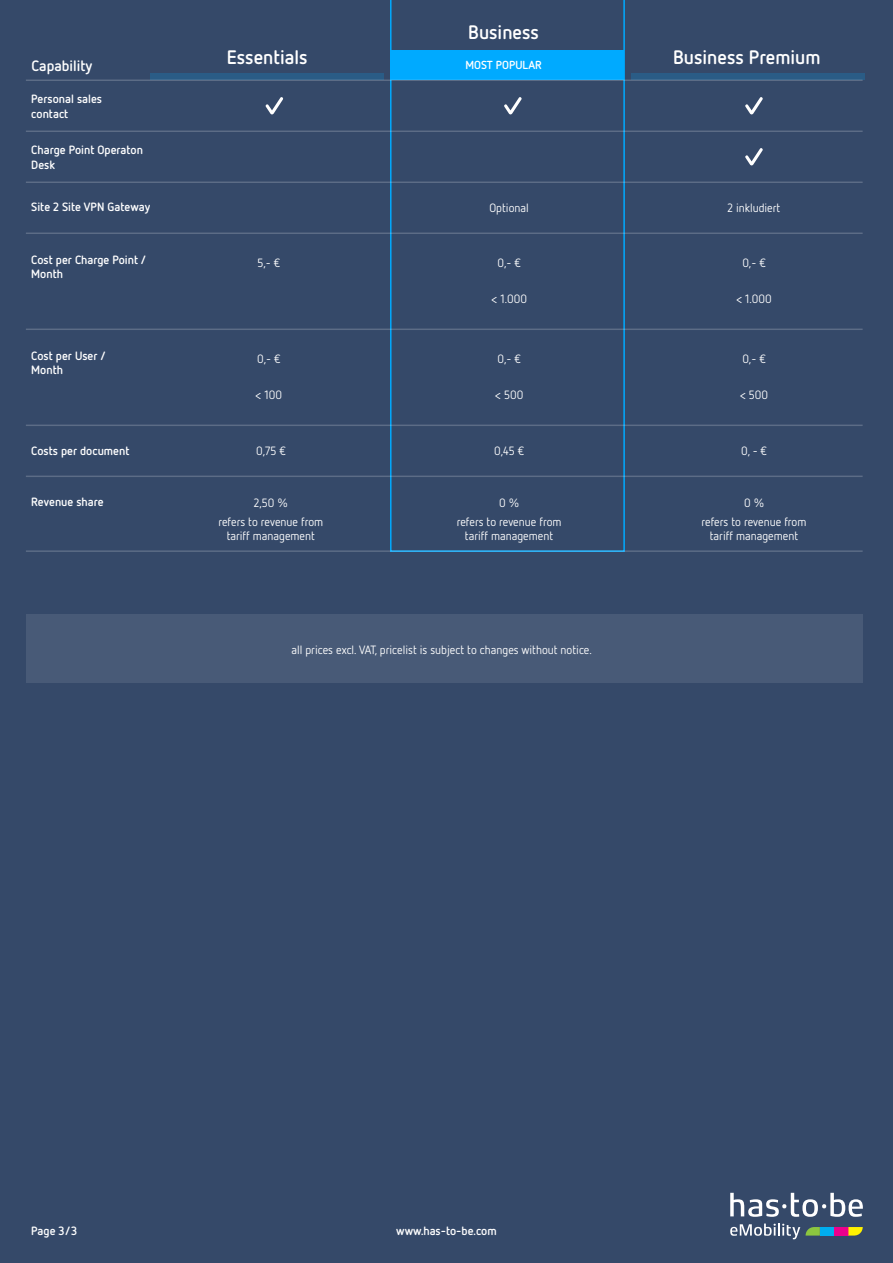
<style>
.page{position:relative;width:893px;height:1263px;background:#354969}
.page>*{position:absolute;margin:0;border:0;box-sizing:border-box;transform-origin:0 0}
.t1{font:700 19.5px "Netto OT";color:#fff}
.t2{font:700 15px "Netto OT";color:#fff}
.t3{font:12px/14.4px "Netto OT";color:#fff;text-align:center}
.t4{font:700 12px/14.4px "Netto OT";color:#fff}
.t5{font:700 11.7px "Netto OT";color:#fff}
</style>
<div class="page">
<svg style="left:390px;top:0;width:235px;height:550px"></svg>
<div style="left:631px;top:74px;width:233px;height:6px;background:#2a5c86"></div>
<div style="left:391px;top:50px;width:233px;height:30px;background:#0af"></div>
<div style="left:151px;top:74px;width:233px;height:6px;background:#2a5c86"></div>
<hr style="left:26px;top:80px;width:837px;height:1px;background:#fff">
<hr style="left:26px;top:131px;width:837px;height:1px;background:#fff">
<hr style="left:26px;top:182px;width:837px;height:1px;background:#fff">
<hr style="left:26px;top:233px;width:837px;height:1px;background:#fff">
<hr style="left:26px;top:425px;width:837px;height:1px;background:#fff">
<hr style="left:26px;top:476px;width:837px;height:1px;background:#fff">
<hr style="left:26px;top:550px;width:837px;height:2px;background:#fff">
<hr style="left:26px;top:329px;width:837px;height:1px;background:#fff">
<svg style="left:504px;top:97px;width:18px;height:17px"></svg>
<svg style="left:745px;top:97px;width:18px;height:17px"></svg>
<svg style="left:745px;top:148px;width:18px;height:17px"></svg>
<svg style="left:266px;top:97px;width:17px;height:17px"></svg>
<svg style="left:730px;top:1193px;width:133px;height:24px"></svg>
<div style="left:820px;top:1227px;width:14px;height:8px;background:#00aeef"></div>
<div style="left:834px;top:1227px;width:14px;height:8px;background:#ec008c"></div>
<svg style="left:730px;top:1223px;width:90px;height:16px"></svg>
<svg style="left:848px;top:1227px;width:15px;height:9px"></svg>
<div style="left:26px;top:614px;width:837px;height:69px;background:#485a77"></div>
<p class="t2" style="left:32px;top:56px;width:62px">Capability</p>
<h1 class="t1" style="left:227px;top:45px;width:82px">Essentials</h1>
<h1 class="t1" style="left:468px;top:20px;width:72px">Business</h1>
<p class="t5" style="left:465px;top:57px;width:78px">MOST POPULAR</p>
<h1 class="t1" style="left:673px;top:45px;width:149px">Business Premium</h1>
<p class="t4" style="left:31px;top:92px;width:72px">Personal sales contact</p>
<p class="t4" style="left:31px;top:143px;width:113px">Charge Point Operaton<br>Desk</p>
<p class="t4" style="left:31px;top:200px;width:120px">Site 2 Site VPN Gateway</p>
<p class="t3" style="left:489px;top:201px;width:41px">Optional</p>
<p class="t3" style="left:727px;top:201px;width:54px">2 inkludiert</p>
<p class="t4" style="left:31px;top:252px;width:117px">Cost per Charge Point /<br>Month</p>
<p class="t3" style="left:257px;top:255px;width:24px">5,- €</p>
<p class="t3" style="left:497px;top:255px;width:25px">0,- €</p>
<p class="t3" style="left:742px;top:255px;width:25px">0,- €</p>
<p class="t3" style="left:491px;top:291px;width:37px">&lt; 1.000</p>
<p class="t3" style="left:736px;top:291px;width:37px">&lt; 1.000</p>
<p class="t4" style="left:31px;top:348px;width:76px">Cost per User /<br>Month</p>
<p class="t3" style="left:257px;top:351px;width:25px">0,- €</p>
<p class="t3" style="left:497px;top:351px;width:25px">0,- €</p>
<p class="t3" style="left:742px;top:351px;width:25px">0,- €</p>
<p class="t3" style="left:255px;top:387px;width:28px">&lt; 100</p>
<p class="t3" style="left:495px;top:387px;width:30px">&lt; 500</p>
<p class="t3" style="left:740px;top:387px;width:30px">&lt; 500</p>
<p class="t4" style="left:31px;top:443px;width:100px">Costs per document</p>
<p class="t3" style="left:256px;top:444px;width:31px">0,75 €</p>
<p class="t3" style="left:494px;top:444px;width:31px">0,45 €</p>
<p class="t3" style="left:741px;top:444px;width:27px">0, - €</p>
<p class="t4" style="left:31px;top:494px;width:74px">Revenue share</p>
<p class="t3" style="left:254px;top:495px;width:36px">2,50 %</p>
<p class="t3" style="left:499px;top:495px;width:22px">0 %</p>
<p class="t3" style="left:744px;top:495px;width:22px">0 %</p>
<p class="t3" style="left:457px;top:514px;width:106px">refers to revenue from tariff management</p>
<p class="t3" style="left:218px;top:514px;width:106px">refers to revenue from tariff management</p>
<p class="t3" style="left:701px;top:514px;width:106px">refers to revenue from tariff management</p>
<p class="t3" style="left:291px;top:642px;width:302px">all prices excl. VAT, pricelist is subject to changes without notice.</p>
<p class="t4" style="left:31px;top:1223px;width:48px">Page 3/3</p>
<p class="t4" style="left:396px;top:1223px;width:102px">www.has-to-be.com</p>
</div>
